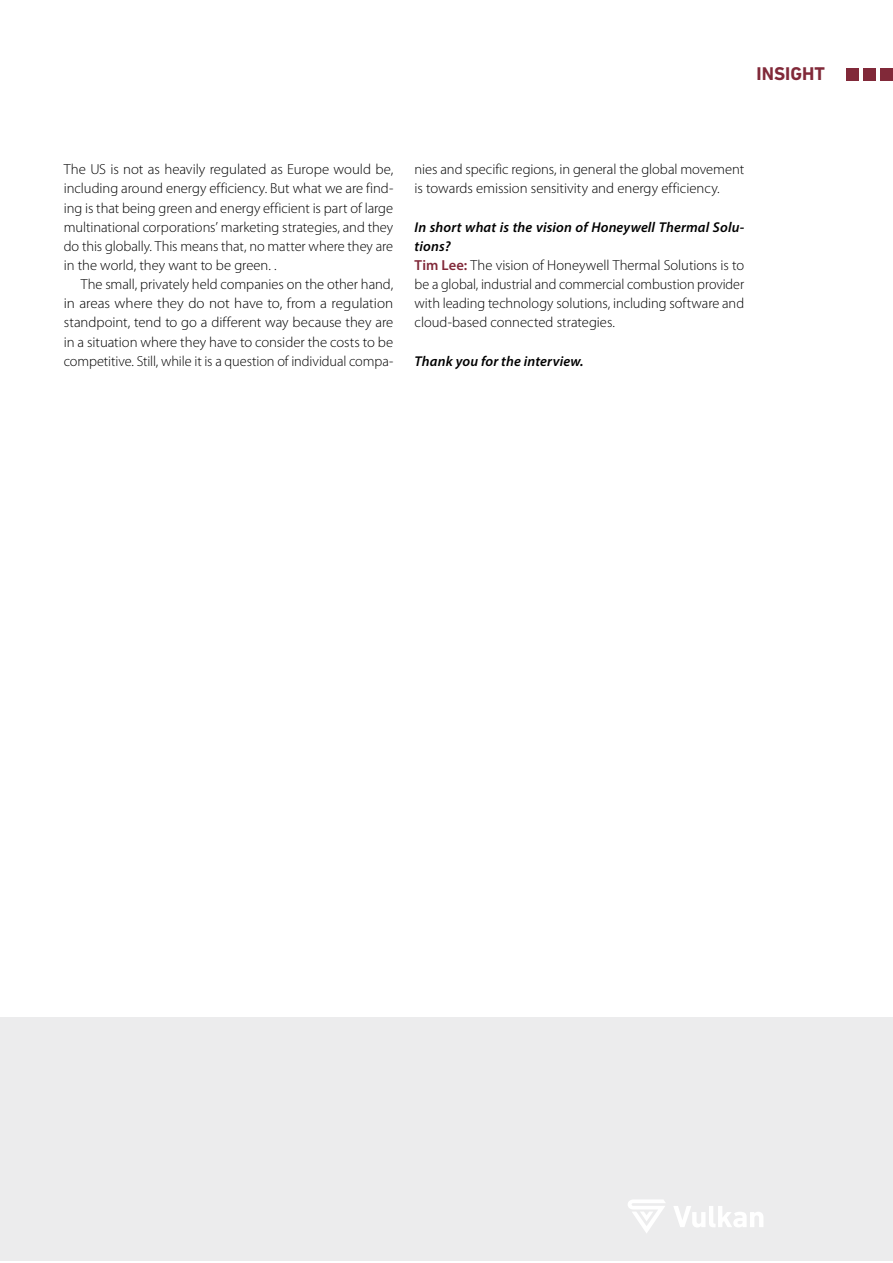
<style>
.page{position:relative;width:893px;height:1263px;background:#fff}
.page>*{position:absolute;margin:0;border:0;box-sizing:border-box;transform-origin:0 0}
.t1{font:700 18.75px "DIN Next LT Pro";color:#812939}
.T_Fliesstext{font:300 14.55px/19.2px "Myriad Pro";letter-spacing:-.005em;color:#000;text-align:justify}
.T_Fliesstext_Einzug{font:300 14.55px/19.2px "Myriad Pro";letter-spacing:-.005em;color:#000;text-align:justify}
.T_Interview_Frage__I{font:italic 600 14.25px/19.2px "Myriad Pro";letter-spacing:.01em;color:#000}
.s1{font-weight:600;color:#812939}
</style>
<div class="page">
<div style="left:846px;top:68px;width:13px;height:13px;background:#812939"></div>
<div style="left:863px;top:68px;width:13px;height:13px;background:#812939"></div>
<div style="left:880px;top:68px;width:13px;height:13px;background:#812939"></div>
<div style="left:0;top:1017px;width:893px;height:244px;background:#ececed"></div>
<svg style="left:628px;top:1200px;width:37px;height:33px"></svg>
<svg style="left:674px;top:1206px;width:89px;height:21px"></svg>
<p class="t1" style="left:757px;top:63px;width:70px">INSIGHT</p>
<p class="T_Fliesstext" style="left:64px;top:160px;width:331px">The US is not as heavily regulated as Europe would be, including around energy efficiency. But what we are find&shy;ing is that being green and energy efficient is part of large multinational corporations’ marketing strategies, and they do this globally. This means that, no matter where they are in the world, they want to be green. .</p>
<p class="T_Fliesstext_Einzug" style="left:64px;top:275px;width:331px;text-indent:17px">The small, privately held companies on the other hand, in areas where they do not have to, from a regulation standpoint, tend to go a different way because they are in a situation where they have to consider the costs to be competitive. Still, while it is a question of individual compa-</p>
<p class="T_Fliesstext_Einzug" style="left:415px;top:160px;width:331px">nies and specific regions, in general the global movement is towards emission sensitivity and energy efficiency.</p>
<p class="T_Interview_Frage__I" style="left:415px;top:217px;width:331px">In short what is the vision of Honeywell Thermal Solu&shy;tions?</p>
<p class="T_Fliesstext" style="left:415px;top:256px;width:331px"><span class="s1">Tim Lee:</span> The vision of Honeywell Thermal Solutions is to be a global, industrial and commercial combustion provider with leading technology solutions, including software and cloud-based connected strategies.</p>
<p class="T_Interview_Frage__I" style="left:415px;top:351px;width:170px">Thank you for the interview.</p>
</div>
